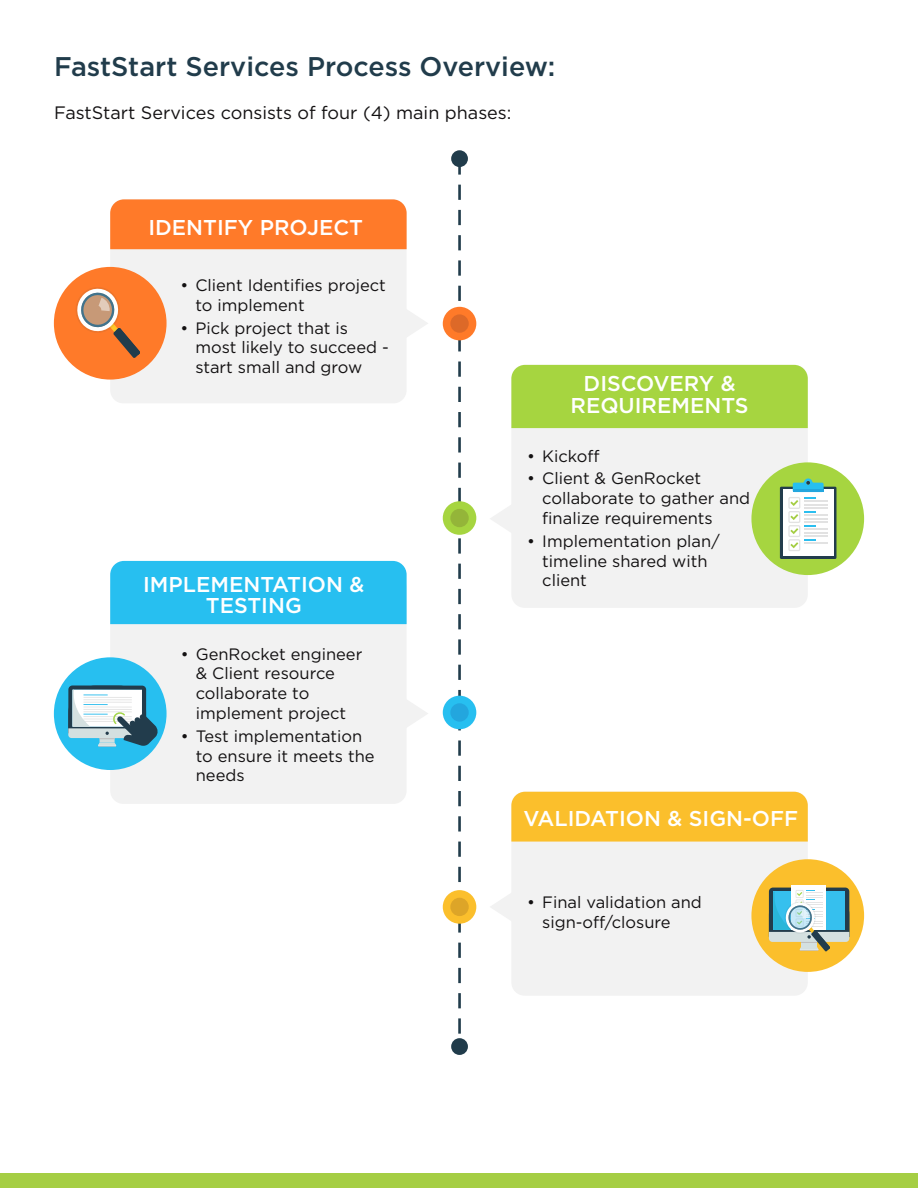
<style>
.page{position:relative;width:918px;height:1188px;background:#fff}
.page>*{position:absolute;margin:0;border:0;box-sizing:border-box;transform-origin:0 0}
.t1{font:500 27px "Gotham";color:#213c4b}
.t2{font:500 21.45px/21.5px "Gotham";color:#fff;text-align:center}
.t3{font:18px "Gotham";color:#131112}
.t4{font:16.5px/19.8px "Gotham";color:#131112}
</style>
<div class="page">
<div style="left:0;top:1173px;width:918px;height:15px;background:#a5ce44"></div>
<div style="left:110px;top:199px;width:297px;height:204px;background:#f2f2f2;border-radius:13px"></div>
<svg style="left:407px;top:310px;width:21px;height:27px"></svg>
<div style="left:110px;top:199px;width:297px;height:50px;background:#ff7a29"></div>
<div style="left:54px;top:267px;width:113px;height:113px;background:#ff7a29;border-radius:50%"></div>
<div style="left:511px;top:365px;width:297px;height:243px;background:#f2f2f2;border-radius:13px"></div>
<svg style="left:490px;top:505px;width:21px;height:27px"></svg>
<div style="left:511px;top:365px;width:297px;height:63px;background:#a6d540"></div>
<div style="left:751px;top:462px;width:113px;height:113px;background:#a6d540;border-radius:50%"></div>
<div style="left:780px;top:487px;width:56px;height:72px;background:#223c4c"></div>
<div style="left:783px;top:490px;width:51px;height:66px;background:#fff"></div>
<svg style="left:788px;top:478px;width:40px;height:73px"></svg>
<div style="left:110px;top:574px;width:297px;height:230px;background:#f2f2f2;border-radius:13px"></div>
<svg style="left:407px;top:700px;width:21px;height:27px"></svg>
<div style="left:110px;top:561px;width:297px;height:63px;background:#27bff0"></div>
<div style="left:54px;top:657px;width:113px;height:113px;background:#27bff0;border-radius:50%"></div>
<div style="left:511px;top:792px;width:297px;height:204px;background:#f2f2f2;border-radius:13px"></div>
<svg style="left:491px;top:894px;width:20px;height:26px"></svg>
<div style="left:511px;top:792px;width:297px;height:50px;background:#fbbf2c"></div>
<div style="left:751px;top:859px;width:113px;height:113px;background:#fbbf2c;border-radius:50%"></div>
<svg style="left:458px;top:167px;width:3px;height:6px"></svg>
<svg style="left:458px;top:186px;width:3px;height:848px"></svg>
<div style="left:443px;top:307px;width:33px;height:33px;background:#ff7a29;border-radius:50%"></div>
<div style="left:450px;top:314px;width:19px;height:19px;background:#dd6928;border-radius:50%"></div>
<div style="left:443px;top:501px;width:33px;height:34px;background:#a6d540;border-radius:50%"></div>
<div style="left:450px;top:509px;width:19px;height:18px;background:#94b539;border-radius:50%"></div>
<div style="left:443px;top:696px;width:33px;height:33px;background:#27bff0;border-radius:50%"></div>
<div style="left:450px;top:703px;width:19px;height:19px;background:#23a6de;border-radius:50%"></div>
<div style="left:443px;top:890px;width:33px;height:34px;background:#fbbf2c;border-radius:50%"></div>
<div style="left:450px;top:898px;width:19px;height:18px;background:#dda528;border-radius:50%"></div>
<div style="left:451px;top:1038px;width:17px;height:17px;background:#213c4b;border-radius:50%"></div>
<div style="left:451px;top:150px;width:17px;height:17px;background:#213c4b;border-radius:50%"></div>
<svg style="left:76px;top:287px;width:64px;height:71px"></svg>
<svg style="left:68px;top:685px;width:90px;height:62px"></svg>
<div style="left:792px;top:885px;width:34px;height:45px;background:#fff"></div>
<svg style="left:769px;top:888px;width:80px;height:64px"></svg>
<p class="t1" style="left:54px;top:48px;width:503px">FastStart Services Process Overview:</p>
<p class="t3" style="left:54px;top:102px;width:459px">FastStart Services consists of four (4) main phases:</p>
<p class="t2" style="left:148px;top:217px;width:216px">IDENTIFY PROJECT</p>
<p class="t4" style="left:195px;top:275px;width:192px;text-indent:-15px">• Client Identifies project to implement</p>
<p class="t4" style="left:195px;top:318px;width:195px;text-indent:-15px">• Pick project that is most likely to succeed - start small and grow</p>
<p class="t2" style="left:143px;top:573px;width:223px">IMPLEMENTATION &amp;<br>TESTING</p>
<p class="t4" style="left:196px;top:644px;width:168px;text-indent:-15px">• GenRocket engineer &amp; Client resource collaborate to implement project</p>
<p class="t4" style="left:196px;top:726px;width:180px;text-indent:-15px">• Test implementation to ensure it meets the needs</p>
<p class="t2" style="left:571px;top:373px;width:180px">DISCOVERY &amp;<br>REQUIREMENTS</p>
<p class="t4" style="left:527px;top:446px;width:74px">• Kickoff</p>
<p class="t4" style="left:542px;top:468px;width:209px;text-indent:-15px">• Client &amp; GenRocket collaborate to gather and finalize requirements</p>
<p class="t4" style="left:542px;top:531px;width:179px;text-indent:-15px">• Implementation plan/ timeline shared with client</p>
<p class="t2" style="left:524px;top:808px;width:276px">VALIDATION &amp; SIGN-OFF</p>
<p class="t4" style="left:542px;top:892px;width:161px;text-indent:-15px">• Final validation and sign-off/closure</p>
</div>
